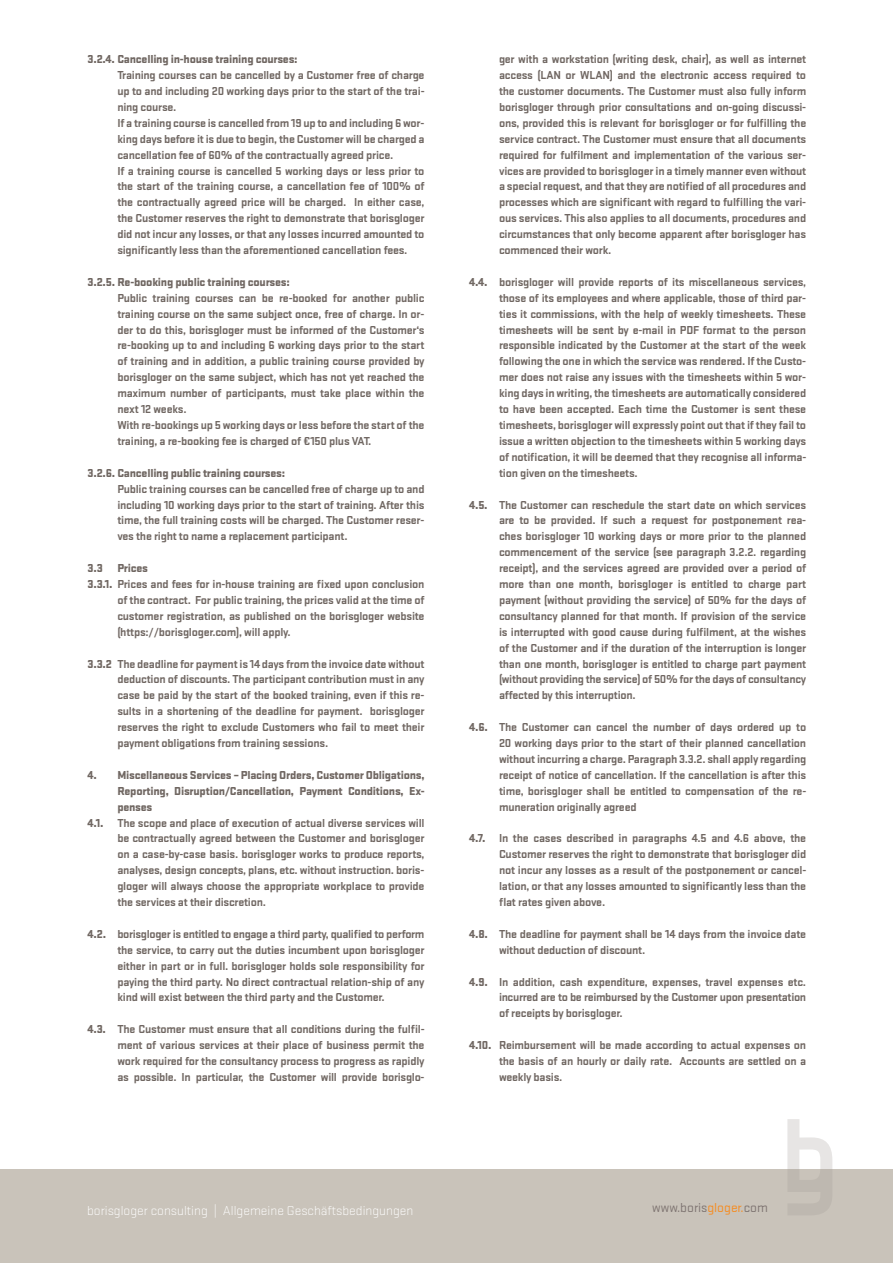
<style>
.page{position:relative;width:893px;height:1263px;background:#fff}
.page>*{position:absolute;margin:0;border:0;box-sizing:border-box;transform-origin:0 0}
.t1{font:300 13.5px "Stratum 2";color:#fff}
.t2{font:13.5px "Stratum 2";color:#7e7471}
.t3{font:700 12px/15.9px "Stratum 2";letter-spacing:-.02em;color:#706762;text-align:justify}
.t4{font:900 12px "Stratum 2";letter-spacing:-.02em;color:#706762}
.s1{font-weight:900}
.s2{color:#f68b1f}
</style>
<div class="page">
<div style="left:0;top:1170px;width:893px;height:93px;background:#c9c3ba"></div>
<svg style="left:787px;top:1119px;width:45px;height:96px"></svg>
<p class="t4" style="left:88px;top:50px;width:212px">3.2.4. Cancelling in-house training courses:</p>
<p class="t3" style="left:117px;top:67px;width:309px;text-align:left">Training courses can be cancelled by a Customer free of charge up to and including 20 working days prior to the start of the trai&shy;ning course.<br>If a training course is cancelled from 19 up to and including 6 wor&shy;king days before it is due to begin, the Customer will be charged a cancellation fee of 60% of the contractually agreed price.<br>If a training course is cancelled 5 working days or less prior to the start of the training course, a cancellation fee of 100% of the contractually agreed price will be charged. In either case, the Customer reserves the right to demonstrate that borisgloger did not incur any losses, or that any losses incurred amounted to significantly less than the aforementioned cancellation fees.</p>
<p class="t4" style="left:88px;top:273px;width:204px">3.2.5. Re-booking public training courses:</p>
<p class="t3" style="left:117px;top:289px;width:309px;text-align:left">Public training courses can be re-booked for another public training course on the same subject once, free of charge. In or&shy;der to do this, borisgloger must be informed of the Customer‘s re-booking up to and including 6 working days prior to the start of training and in addition, a public training course provided by borisgloger on the same subject, which has not yet reached the maximum number of participants, must take place within the next 12 weeks.<br>With re-bookings up 5 working days or less before the start of the training, a re-booking fee is charged of €150 plus VAT.</p>
<p class="t4" style="left:88px;top:464px;width:199px">3.2.6. Cancelling public training courses:</p>
<p class="t3" style="left:117px;top:480px;width:309px">Public training courses can be cancelled free of charge up to and including 10 working days prior to the start of training. After this time, the full training costs will be charged. The Customer reser&shy;ves the right to name a replacement participant.</p>
<p class="t4" style="left:88px;top:559px;width:62px">3.3 Prices</p>
<p class="t3" style="left:88px;top:575px;width:338px"><span class="s1">3.3.1.</span> Prices and fees for in-house training are fixed upon conclusion</p>
<p class="t3" style="left:117px;top:591px;width:309px">of the contract. For public training, the prices valid at the time of</p>
<p class="t3" style="left:117px;top:607px;width:309px">customer registration, as published on the borisgloger website</p>
<p class="t3" style="left:117px;top:623px;width:175px">(https://borisgloger.com), will apply.</p>
<p class="t3" style="left:117px;top:655px;width:309px;text-indent:-30px"><span class="s1">3.3.2</span> The deadline for payment is 14 days from the invoice date without deduction of discounts. The participant contribution must in any case be paid by the start of the booked training, even if this re&shy;sults in a shortening of the deadline for payment. borisgloger reserves the right to exclude Customers who fail to meet their payment obligations from training sessions.</p>
<p class="t4" style="left:88px;top:766px;width:338px">4. Miscellaneous Services – Placing Orders, Customer Obligations,</p>
<p class="t4" style="left:117px;top:782px;width:309px">Reporting, Disruption/Cancellation, Payment Conditions, Ex-</p>
<p class="t4" style="left:117px;top:798px;width:37px">penses</p>
<p class="t3" style="left:88px;top:814px;width:338px"><span class="s1">4.1.</span> The scope and place of execution of actual diverse services will</p>
<p class="t3" style="left:117px;top:830px;width:309px">be contractually agreed between the Customer and borisgloger</p>
<p class="t3" style="left:117px;top:846px;width:309px">on a case-by-case basis. borisgloger works to produce reports,</p>
<p class="t3" style="left:117px;top:862px;width:309px">analyses, design concepts, plans, etc. without instruction. boris-</p>
<p class="t3" style="left:117px;top:877px;width:309px">gloger will always choose the appropriate workplace to provide</p>
<p class="t3" style="left:117px;top:893px;width:150px">the services at their discretion.</p>
<p class="t3" style="left:117px;top:925px;width:309px;text-indent:-30px"><span class="s1">4.2.</span> borisgloger is entitled to engage a third party, qualified to perform the service, to carry out the duties incumbent upon borisgloger either in part or in full. borisgloger holds sole responsibility for paying the third party. No direct contractual relation-ship of any kind will exist between the third party and the Customer.</p>
<p class="t3" style="left:117px;top:1021px;width:309px;text-indent:-30px"><span class="s1">4.3.</span> The Customer must ensure that all conditions during the fulfil&shy;ment of various services at their place of business permit the work required for the consultancy process to progress as rapidly as possible. In particular, the Customer will provide borisglo-</p>
<p class="t3" style="left:499px;top:51px;width:309px">ger with a workstation (writing desk, chair), as well as internet access (LAN or WLAN) and the electronic access required to the customer documents. The Customer must also fully inform borisgloger through prior consultations and on-going discussi&shy;ons, provided this is relevant for borisgloger or for fulfilling the service contract. The Customer must ensure that all documents required for fulfilment and implementation of the various ser&shy;vices are provided to borisgloger in a timely manner even without a special request, and that they are notified of all procedures and processes which are significant with regard to fulfilling the vari&shy;ous services. This also applies to all documents, procedures and circumstances that only become apparent after borisgloger has commenced their work.</p>
<p class="t3" style="left:499px;top:273px;width:309px;text-indent:-30px"><span class="s1">4.4.</span> borisgloger will provide reports of its miscellaneous services, those of its employees and where applicable, those of third par&shy;ties it commissions, with the help of weekly timesheets. These timesheets will be sent by e-mail in PDF format to the person responsible indicated by the Customer at the start of the week following the one in which the service was rendered. If the Custo&shy;mer does not raise any issues with the timesheets within 5 wor&shy;king days in writing, the timesheets are automatically considered to have been accepted. Each time the Customer is sent these timesheets, borisgloger will expressly point out that if they fail to issue a written objection to the timesheets within 5 working days of notification, it will be deemed that they recognise all informa&shy;tion given on the timesheets.</p>
<p class="t3" style="left:499px;top:496px;width:309px;text-indent:-30px"><span class="s1">4.5.</span> The Customer can reschedule the start date on which services are to be provided. If such a request for postponement rea&shy;ches borisgloger 10 working days or more prior to the planned commencement of the service (see paragraph 3.2.2. regarding receipt), and the services agreed are provided over a period of more than one month, borisgloger is entitled to charge part payment (without providing the service) of 50% for the days of consultancy planned for that month. If provision of the service is interrupted with good cause during fulfilment, at the wishes of the Customer and if the duration of the interruption is longer than one month, borisgloger is entitled to charge part payment (without providing the service) of 50% for the days of consultancy affected by this interruption.</p>
<p class="t3" style="left:499px;top:718px;width:309px;text-indent:-30px"><span class="s1">4.6.</span> The Customer can cancel the number of days ordered up to 20 working days prior to the start of their planned cancellation without incurring a charge. Paragraph 3.3.2. shall apply regarding receipt of notice of cancellation. If the cancellation is after this time, borisgloger shall be entitled to compensation of the re&shy;muneration originally agreed</p>
<p class="t3" style="left:499px;top:830px;width:309px;text-indent:-30px"><span class="s1">4.7.</span> In the cases described in paragraphs 4.5 and 4.6 above, the Customer reserves the right to demonstrate that borisgloger did not incur any losses as a result of the postponement or cancel&shy;lation, or that any losses amounted to significantly less than the flat rates given above.</p>
<p class="t3" style="left:499px;top:925px;width:309px;text-indent:-30px"><span class="s1">4.8.</span> The deadline for payment shall be 14 days from the invoice date without deduction of discount.</p>
<p class="t3" style="left:499px;top:973px;width:309px;text-indent:-30px"><span class="s1">4.9.</span> In addition, cash expenditure, expenses, travel expenses etc. incurred are to be reimbursed by the Customer upon presentation of receipts by borisgloger.</p>
<p class="t3" style="left:499px;top:1036px;width:309px;text-indent:-30px"><span class="s1">4.10.</span> Reimbursement will be made according to actual expenses on the basis of an hourly or daily rate. Accounts are settled on a weekly basis.</p>
<p class="t1" style="left:87px;top:1202px;width:328px">borisgloger consulting | Allgemeine Geschäftsbedingungen</p>
<p class="t2" style="left:652px;top:1199px;width:118px">www.boris<span class="s2">gloger.</span>com</p>
</div>
